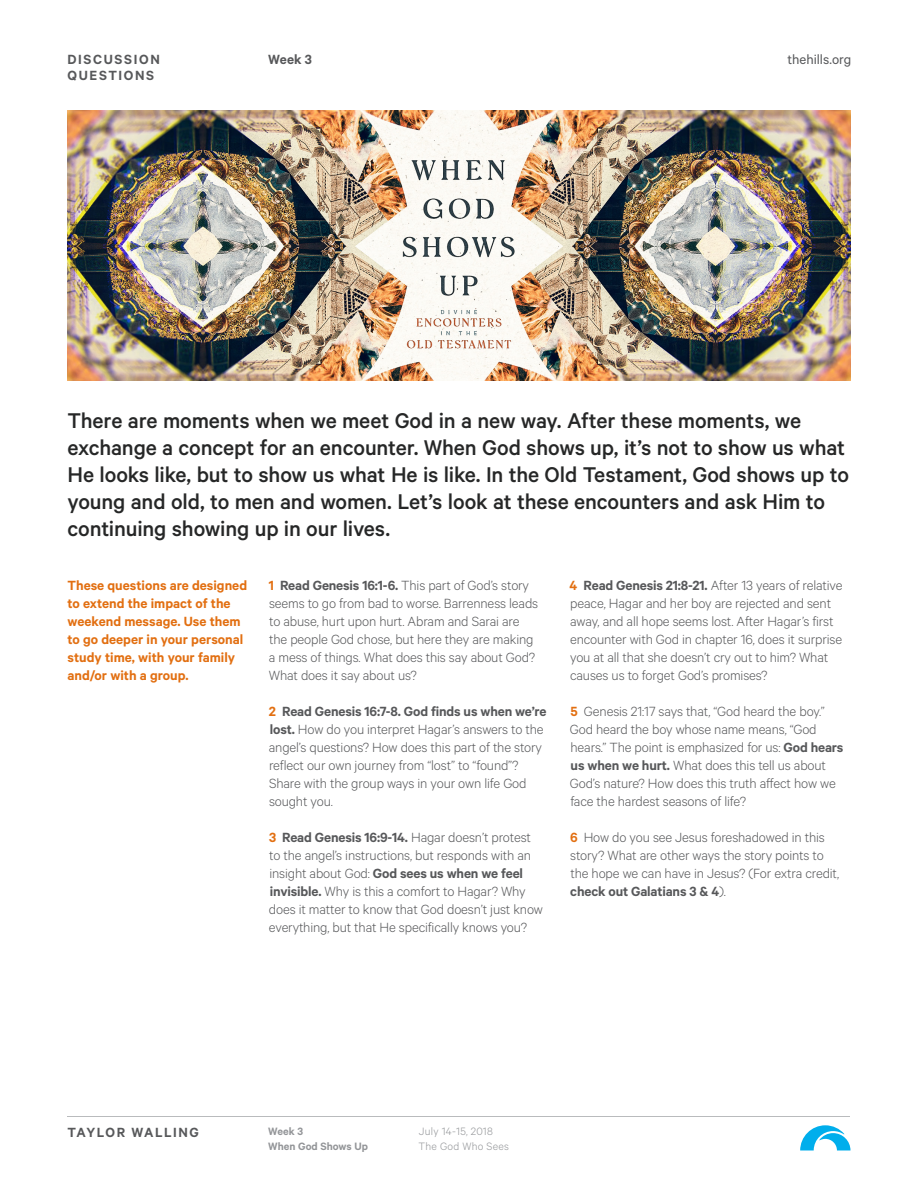
<style>
.page{position:relative;width:918px;height:1188px;background:#fff}
.page>*{position:absolute;margin:0;border:0;box-sizing:border-box;transform-origin:0 0}
.t1{font:500 24px/27px "Calibre";letter-spacing:-.005em;color:#262727}
.t2{font:300 15px/18px "Calibre";letter-spacing:-.01em;color:#57585a}
.t3{font:600 15px/18px "Calibre";color:#e26f11}
.t4{font:600 15px "Calibre";letter-spacing:.11em;color:#57585a}
.t5{font:600 15px "Calibre";letter-spacing:.09em;color:#57585a}
.t6{font:15px "Calibre";color:#57585a}
.t7{font:300 12px "Calibre";letter-spacing:.02em;color:#939598}
.t8{font:600 12px "Calibre";color:#939598}
.s1{font-weight:600;color:#e26f11}
.s2{font-weight:600}
</style>
<div class="page">
<img style="left:68px;top:111px;width:782px;height:270px">
<svg style="left:800px;top:1125px;width:50px;height:25px"></svg>
<hr style="left:68px;top:1116px;width:782px;height:1px;background:#b9bbbd">
<p class="t4" style="left:68px;top:50px;width:94px">DISCUSSION</p>
<p class="t4" style="left:268px;top:50px;width:45px">Week 3</p>
<p class="t4" style="left:68px;top:67px;width:88px">QUESTIONS</p>
<p class="t6" style="left:787px;top:50px;width:66px">thehills.org</p>
<p class="t1" style="left:68px;top:407px;width:783px">There are moments when we meet God in a new way. After these moments, we exchange a concept for an encounter. When God shows up, it’s not to show us what He looks like, but to show us what He is like. In the Old Testament, God shows up to young and old, to men and women. Let’s look at these encounters and ask Him to continuing showing up in our lives.</p>
<p class="t3" style="left:68px;top:575px;width:181px">These questions are designed to extend the impact of the weekend message. Use them to go deeper in your personal study time, with your family and/or with a group.</p>
<p class="t2" style="left:269px;top:575px;width:271px"><span class="s1">1</span> <span class="s2">Read Genesis 16:1-6.</span> This part of God’s story seems to go from bad to worse. Barrenness leads to abuse, hurt upon hurt. Abram and Sarai are the people God chose, but here they are making a mess of things. What does this say about God?<br>What does it say about us?</p>
<p class="t2" style="left:269px;top:701px;width:279px"><span class="s1">2</span> <span class="s2">Read Genesis 16:7-8. God finds us when we’re lost.</span> How do you interpret Hagar’s answers to the angel’s questions? How does this part of the story reflect our own journey from “lost” to “found”?<br>Share with the group ways in your own life God sought you.</p>
<p class="t2" style="left:269px;top:827px;width:276px"><span class="s1">3</span> <span class="s2">Read Genesis 16:9-14.</span> Hagar doesn’t protest to the angel’s instructions, but responds with an insight about God: <span class="s2">God sees us when we feel invisible.</span> Why is this a comfort to Hagar? Why does it matter to know that God doesn’t just know everything, but that He specifically knows you?</p>
<p class="t2" style="left:570px;top:575px;width:275px"><span class="s1">4</span> <span class="s2">Read Genesis 21:8-21.</span> After 13 years of relative peace, Hagar and her boy are rejected and sent away, and all hope seems lost. After Hagar’s first encounter with God in chapter 16, does it surprise you at all that she doesn’t cry out to him? What causes us to forget God’s promises?</p>
<p class="t2" style="left:570px;top:701px;width:275px"><span class="s1">5</span> Genesis 21:17 says that, “God heard the boy.” God heard the boy whose name means, “God hears.” The point is emphasized for us: <span class="s2">God hears us when we hurt.</span> What does this tell us about God’s nature? How does this truth affect how we face the hardest seasons of life?</p>
<p class="t2" style="left:570px;top:827px;width:271px"><span class="s1">6</span> How do you see Jesus foreshadowed in this story? What are other ways the story points to the hope we can have in Jesus? (For extra credit, <span class="s2">check out Galatians 3 &amp; 4</span>).</p>
<p class="t5" style="left:68px;top:1123px;width:133px">TAYLOR WALLING</p>
<p class="t8" style="left:268px;top:1124px;width:36px">Week 3</p>
<p class="t7" style="left:419px;top:1124px;width:76px">July 14-15, 2018</p>
<p class="t8" style="left:268px;top:1140px;width:101px">When God Shows Up</p>
<p class="t7" style="left:418px;top:1140px;width:92px">The God Who Sees</p>
</div>
